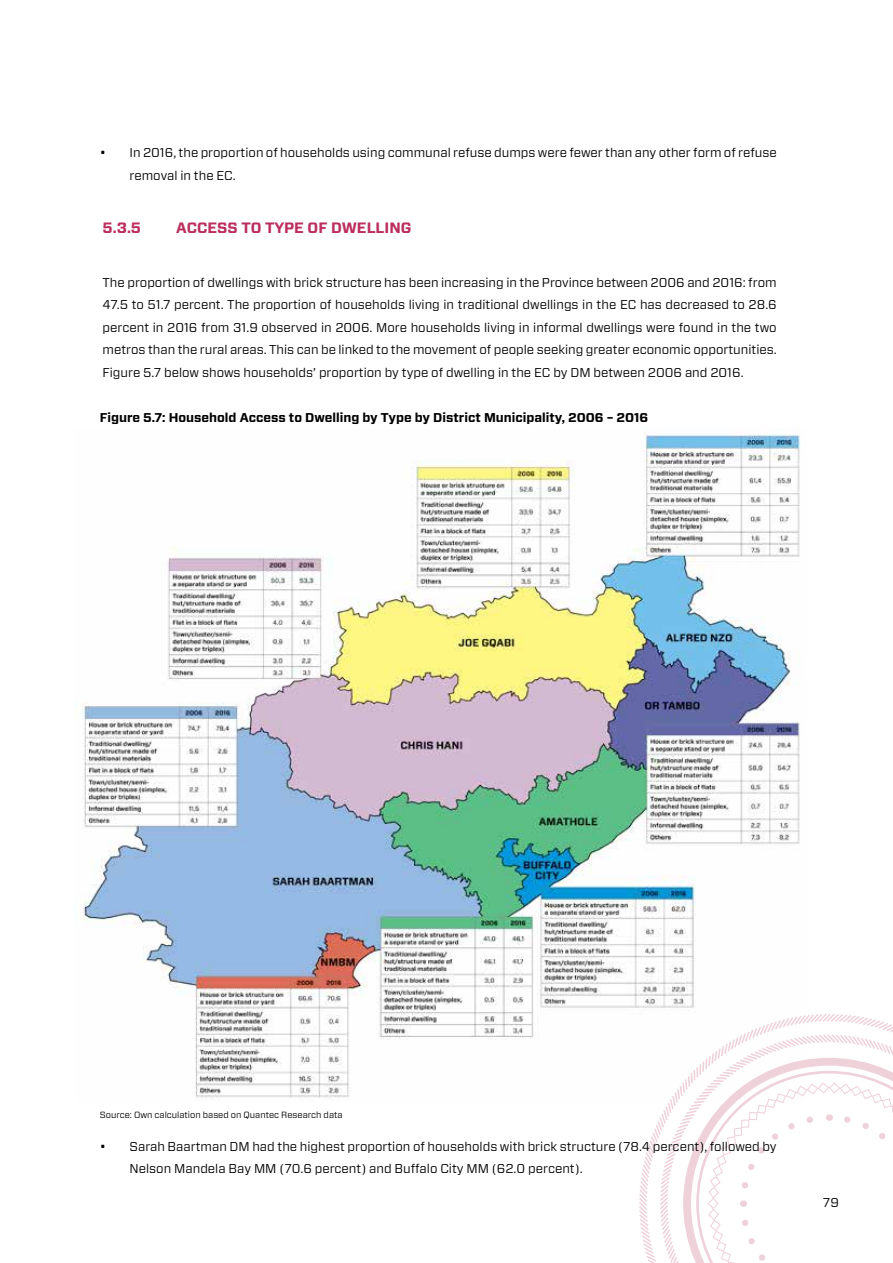
<style>
.page{position:relative;width:893px;height:1263px;background:#fff}
.page>*{position:absolute;margin:0;border:0;box-sizing:border-box;transform-origin:0 0}
.t1{font:700 15px "Vitesse Sans";color:#bb2e5d}
.t2{font:12.75px/22.5px "Vitesse Sans";color:#000}
.t3{font:700 12.75px "Vitesse Sans";color:#000}
.t4{font:9px "Vitesse Sans";color:#000}
</style>
<div class="page">
<img style="left:82px;top:428px;width:718px;height:670px">
<svg style="left:637px;top:1012px;width:256px;height:251px"></svg>
<svg style="left:683px;top:1058px;width:210px;height:205px"></svg>
<p class="t2" style="left:130px;top:141px;width:649px;text-indent:-30px">• In 2016, the proportion of households using communal refuse dumps were fewer than any other form of refuse removal in the EC.</p>
<p class="t1" style="left:103px;top:218px;width:40px">5.3.5</p>
<p class="t1" style="left:176px;top:218px;width:237px">ACCESS TO TYPE OF DWELLING</p>
<p class="t2" style="left:103px;top:271px;width:676px;text-align:justify">The proportion of dwellings with brick structure has been increasing in the Province between 2006 and 2016: from 47.5 to 51.7 percent. The proportion of households living in traditional dwellings in the EC has decreased to 28.6 percent in 2016 from 31.9 observed in 2006. More households living in informal dwellings were found in the two metros than the rural areas. This can be linked to the movement of people seeking greater economic opportunities.<br>Figure 5.7 below shows households’ proportion by type of dwelling in the EC by DM between 2006 and 2016.</p>
<p class="t3" style="left:100px;top:409px;width:550px">Figure 5.7: Household Access to Dwelling by Type by District Municipality, 2006 – 2016</p>
<p class="t4" style="left:100px;top:1109px;width:244px">Source: Own calculation based on Quantec Research data</p>
<p class="t2" style="left:130px;top:1135px;width:649px;text-indent:-30px">• Sarah Baartman DM had the highest proportion of households with brick structure (78.4 percent), followed by<br>Nelson Mandela Bay MM (70.6 percent) and Buffalo City MM (62.0 percent).</p>
<p class="t2" style="left:823px;top:1191px;width:18px">79</p>
</div>
